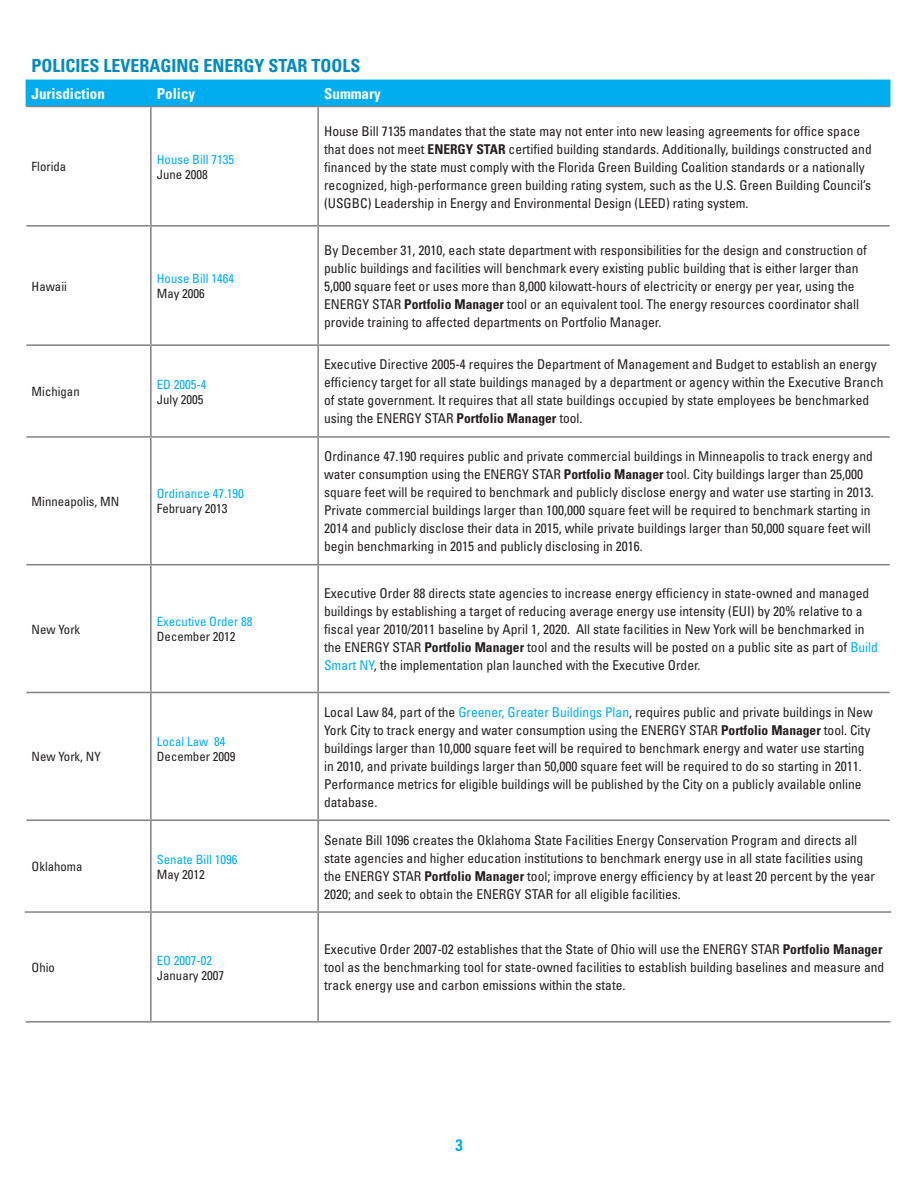
<style>
.page{position:relative;width:918px;height:1188px;background:#fff}
.page>*{position:absolute;margin:0;border:0;box-sizing:border-box;transform-origin:0 0}
.t1{font:700 condensed 18px "Univers";color:#008bc0}
.t2{font:700 condensed 16.5px "Univers";color:#00aeef}
.t3{font:700 condensed 15px "Univers";color:#fff}
.t4{font:condensed 13.5px/18px "Univers";color:#231f20}
.t5{font:condensed 12.75px "Univers";color:#231f20}
.t6{font:condensed 12.75px "Univers";color:#00aeef}
.s1{font-weight:700}
.s2{color:#00aeef}
</style>
<div class="page">
<div style="left:26px;top:80px;width:864px;height:26px;background:#00aeef"></div>
<hr style="left:150px;top:107px;width:2px;height:118px;background:#808285">
<hr style="left:317px;top:107px;width:2px;height:118px;background:#808285">
<hr style="left:150px;top:227px;width:2px;height:117px;background:#808285">
<hr style="left:317px;top:227px;width:2px;height:117px;background:#808285">
<hr style="left:150px;top:346px;width:2px;height:90px;background:#808285">
<hr style="left:317px;top:346px;width:2px;height:90px;background:#808285">
<hr style="left:150px;top:438px;width:2px;height:126px;background:#808285">
<hr style="left:317px;top:438px;width:2px;height:126px;background:#808285">
<hr style="left:150px;top:565px;width:2px;height:127px;background:#808285">
<hr style="left:317px;top:565px;width:2px;height:127px;background:#808285">
<hr style="left:150px;top:693px;width:2px;height:127px;background:#808285">
<hr style="left:317px;top:693px;width:2px;height:127px;background:#808285">
<hr style="left:150px;top:821px;width:2px;height:90px;background:#808285">
<hr style="left:317px;top:821px;width:2px;height:90px;background:#808285">
<hr style="left:151px;top:106px;width:167px;height:1px;background:#808285">
<hr style="left:151px;top:344px;width:167px;height:2px;background:#808285">
<hr style="left:151px;top:436px;width:167px;height:2px;background:#808285">
<hr style="left:151px;top:564px;width:167px;height:1px;background:#808285">
<hr style="left:151px;top:692px;width:167px;height:1px;background:#808285">
<hr style="left:151px;top:820px;width:167px;height:1px;background:#808285">
<hr style="left:151px;top:911px;width:167px;height:2px;background:#808285">
<hr style="left:318px;top:106px;width:572px;height:1px;background:#808285">
<hr style="left:318px;top:344px;width:572px;height:2px;background:#808285">
<hr style="left:318px;top:436px;width:572px;height:2px;background:#808285">
<hr style="left:318px;top:564px;width:572px;height:1px;background:#808285">
<hr style="left:318px;top:692px;width:572px;height:1px;background:#808285">
<hr style="left:318px;top:820px;width:572px;height:1px;background:#808285">
<hr style="left:318px;top:911px;width:573px;height:2px;background:#808285">
<hr style="left:317px;top:913px;width:2px;height:108px;background:#808285">
<hr style="left:26px;top:106px;width:125px;height:1px;background:#808285">
<hr style="left:26px;top:344px;width:125px;height:2px;background:#808285">
<hr style="left:26px;top:436px;width:125px;height:2px;background:#808285">
<hr style="left:26px;top:564px;width:125px;height:1px;background:#808285">
<hr style="left:26px;top:692px;width:125px;height:1px;background:#808285">
<hr style="left:26px;top:820px;width:125px;height:1px;background:#808285">
<hr style="left:25px;top:911px;width:126px;height:2px;background:#808285">
<hr style="left:150px;top:913px;width:2px;height:108px;background:#808285">
<hr style="left:26px;top:1021px;width:125px;height:2px;background:#808285">
<hr style="left:151px;top:1021px;width:167px;height:2px;background:#808285">
<hr style="left:318px;top:1021px;width:572px;height:2px;background:#808285">
<hr style="left:26px;top:225px;width:125px;height:2px;background:#808285">
<hr style="left:151px;top:225px;width:167px;height:2px;background:#808285">
<hr style="left:318px;top:225px;width:572px;height:2px;background:#808285">
<h1 class="t1" style="left:32px;top:55px;width:330px">POLICIES LEVERAGING ENERGY STAR TOOLS</h1>
<p class="t3" style="left:32px;top:84px;width:75px">Jurisdiction</p>
<p class="t3" style="left:157px;top:84px;width:40px">Policy</p>
<p class="t3" style="left:324px;top:84px;width:58px">Summary</p>
<p class="t5" style="left:32px;top:159px;width:36px">Florida</p>
<p class="t5" style="left:32px;top:278px;width:37px">Hawaii</p>
<p class="t5" style="left:32px;top:384px;width:50px">Michigan</p>
<p class="t5" style="left:32px;top:493px;width:89px">Minneapolis, MN</p>
<p class="t6" style="left:157px;top:151px;width:79px">House Bill 7135</p>
<p class="t5" style="left:157px;top:166px;width:52px">June 2008</p>
<p class="t6" style="left:157px;top:270px;width:79px">House Bill 1464</p>
<p class="t5" style="left:157px;top:285px;width:50px">May 2006</p>
<p class="t6" style="left:157px;top:376px;width:51px">ED 2005-4</p>
<p class="t5" style="left:157px;top:391px;width:48px">July 2005</p>
<p class="t6" style="left:157px;top:486px;width:89px">Ordinance 47.190</p>
<p class="t5" style="left:157px;top:501px;width:72px">February 2013</p>
<p class="t5" style="left:32px;top:621px;width:50px">New York</p>
<p class="t5" style="left:32px;top:749px;width:71px">New York, NY</p>
<p class="t5" style="left:32px;top:859px;width:52px">Oklahoma</p>
<p class="t5" style="left:32px;top:959px;width:25px">Ohio</p>
<p class="t6" style="left:157px;top:614px;width:97px">Executive Order 88</p>
<p class="t5" style="left:157px;top:629px;width:80px">December 2012</p>
<p class="t6" style="left:157px;top:734px;width:70px">Local Law 84</p>
<p class="t5" style="left:157px;top:749px;width:80px">December 2009</p>
<p class="t6" style="left:157px;top:851px;width:82px">Senate Bill 1096</p>
<p class="t5" style="left:157px;top:866px;width:50px">May 2012</p>
<p class="t6" style="left:157px;top:952px;width:57px">EO 2007-02</p>
<p class="t5" style="left:157px;top:967px;width:69px">January 2007</p>
<p class="t4" style="left:324px;top:122px;width:549px">House Bill 7135 mandates that the state may not enter into new leasing agreements for office space that does not meet <span class="s1">ENERGY STAR</span> certified building standards. Additionally, buildings constructed and financed by the state must comply with the Florida Green Building Coalition standards or a nationally recognized, high-performance green building rating system, such as the U.S. Green Building Council’s (USGBC) Leadership in Energy and Environmental Design (LEED) rating system.</p>
<p class="t4" style="left:324px;top:241px;width:544px">By December 31, 2010, each state department with responsibilities for the design and construction of public buildings and facilities will benchmark every existing public building that is either larger than 5,000 square feet or uses more than 8,000 kilowatt-hours of electricity or energy per year, using the ENERGY STAR <span class="s1">Portfolio Manager</span> tool or an equivalent tool. The energy resources coordinator shall provide training to affected departments on Portfolio Manager.</p>
<p class="t4" style="left:324px;top:355px;width:561px">Executive Directive 2005-4 requires the Department of Management and Budget to establish an energy efficiency target for all state buildings managed by a department or agency within the Executive Branch of state government. It requires that all state buildings occupied by state employees be benchmarked using the ENERGY STAR <span class="s1">Portfolio Manager</span> tool.</p>
<p class="t4" style="left:324px;top:447px;width:551px">Ordinance 47.190 requires public and private commercial buildings in Minneapolis to track energy and water consumption using the ENERGY STAR <span class="s1">Portfolio Manager</span> tool. City buildings larger than 25,000 square feet will be required to benchmark and publicly disclose energy and water use starting in 2013.<br>Private commercial buildings larger than 100,000 square feet will be required to benchmark starting in 2014 and publicly disclose their data in 2015, while private buildings larger than 50,000 square feet will begin benchmarking in 2015 and publicly disclosing in 2016.</p>
<p class="t4" style="left:324px;top:584px;width:555px">Executive Order 88 directs state agencies to increase energy efficiency in state-owned and managed buildings by establishing a target of reducing average energy use intensity (EUI) by 20% relative to a fiscal year 2010/2011 baseline by April 1, 2020. All state facilities in New York will be benchmarked in the ENERGY STAR <span class="s1">Portfolio Manager</span> tool and the results will be posted on a public site as part of <span class="s2">Build Smart NY</span>, the implementation plan launched with the Executive Order.</p>
<p class="t4" style="left:324px;top:703px;width:550px">Local Law 84, part of the <span class="s2">Greener, Greater Buildings Plan</span>, requires public and private buildings in New York City to track energy and water consumption using the ENERGY STAR <span class="s1">Portfolio Manager</span> tool. City buildings larger than 10,000 square feet will be required to benchmark energy and water use starting in 2010, and private buildings larger than 50,000 square feet will be required to do so starting in 2011.<br>Performance metrics for eligible buildings will be published by the City on a publicly available online database.</p>
<p class="t4" style="left:324px;top:831px;width:552px">Senate Bill 1096 creates the Oklahoma State Facilities Energy Conservation Program and directs all state agencies and higher education institutions to benchmark energy use in all state facilities using the ENERGY STAR <span class="s1">Portfolio Manager</span> tool; improve energy efficiency by at least 20 percent by the year 2020; and seek to obtain the ENERGY STAR for all eligible facilities.</p>
<p class="t4" style="left:324px;top:940px;width:562px">Executive Order 2007-02 establishes that the State of Ohio will use the ENERGY STAR <span class="s1">Portfolio Manager </span>tool as the benchmarking tool for state-owned facilities to establish building baselines and measure and track energy use and carbon emissions within the state.</p>
<p class="t2" style="left:455px;top:1135px;width:9px">3</p>
</div>
